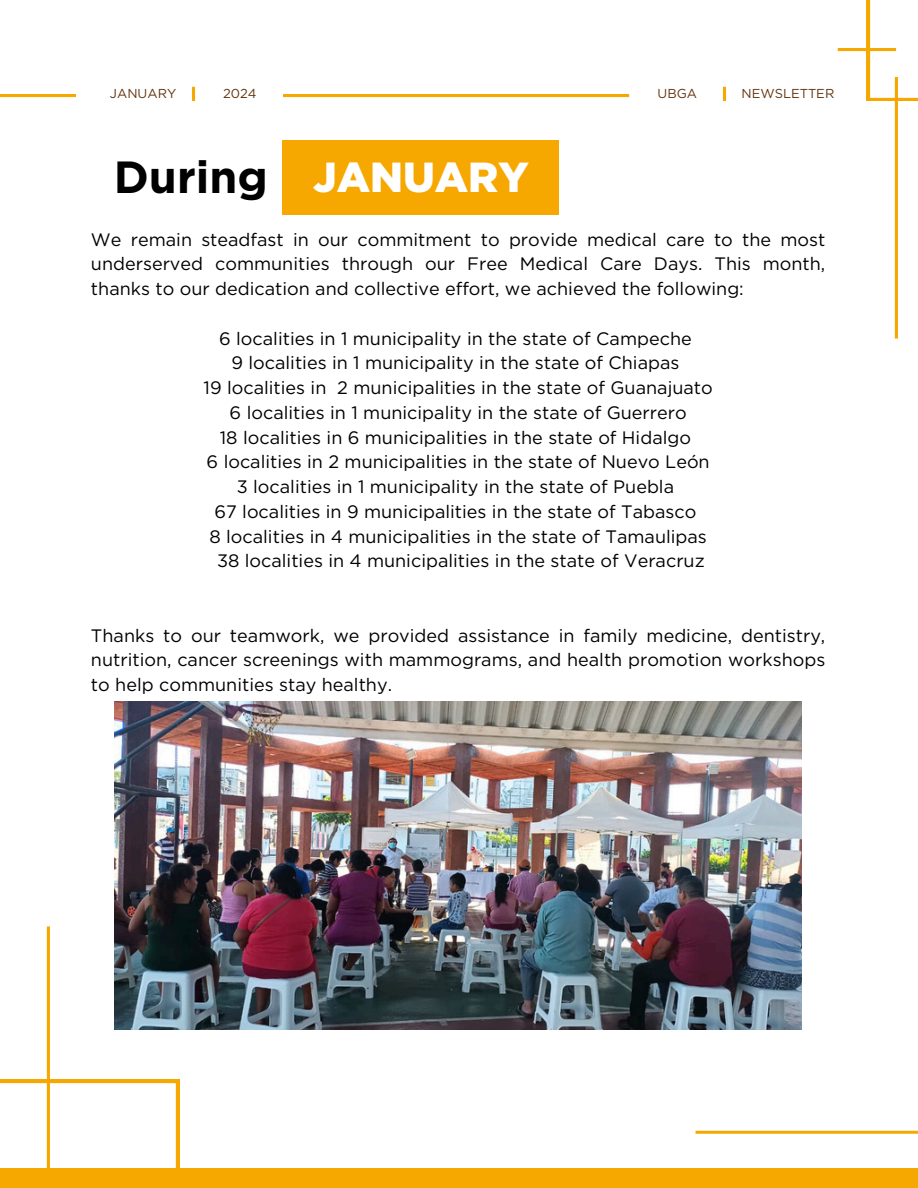
<style>
.page{position:relative;width:918px;height:1188px;background:#fff}
.page>*{position:absolute;margin:0;border:0;box-sizing:border-box;transform-origin:0 0}
.t1{font:700 45px "Gotham";color:#000}
.t2{font:900 42px "Gotham";color:#fff}
.t3{font:18px/24.8px "Gotham";color:#000;text-align:justify}
.t4{font:12.9px "Gotham";color:#643510}
</style>
<div class="page">
<img style="left:115px;top:702px;width:686px;height:327px">
<svg style="left:838px;top:0;width:80px;height:339px"></svg>
<svg style="left:0;top:87px;width:629px;height:14px"></svg>
<svg style="left:723px;top:87px;width:3px;height:14px"></svg>
<div style="left:283px;top:141px;width:276px;height:74px;background:#f7a800"></div>
<div style="left:0;top:1168px;width:917px;height:20px;background:#f7a800"></div>
<svg style="left:0;top:926px;width:179px;height:242px"></svg>
<svg style="left:695px;top:1131px;width:223px;height:3px"></svg>
<h4 class="t4" style="left:110px;top:86px;width:68px">JANUARY</h4>
<p class="t4" style="left:223px;top:86px;width:35px">2024</p>
<h4 class="t4" style="left:658px;top:86px;width:41px">UBGA</h4>
<h1 class="t4" style="left:742px;top:86px;width:94px">NEWSLETTER</h1>
<h2 class="t1" style="left:114px;top:150px;width:156px">During</h2>
<h4 class="t2" style="left:313px;top:152px;width:217px">JANUARY</h4>
<p class="t3" style="left:91px;top:227px;width:736px">We remain steadfast in our commitment to provide medical care to the most underserved communities through our Free Medical Care Days. This month, thanks to our dedication and collective effort, we achieved the following:</p>
<p class="t3" style="left:204px;top:326px;width:511px;text-align:center">6 localities in 1 municipality in the state of Campeche<br>9 localities in 1 municipality in the state of Chiapas<br>19 localities in 2 municipalities in the state of Guanajuato 6 localities in 1 municipality in the state of Guerrero<br>18 localities in 6 municipalities in the state of Hidalgo<br>6 localities in 2 municipalities in the state of Nuevo León 3 localities in 1 municipality in the state of Puebla<br>67 localities in 9 municipalities in the state of Tabasco<br>8 localities in 4 municipalities in the state of Tamaulipas 38 localities in 4 municipalities in the state of Veracruz</p>
<p class="t3" style="left:91px;top:623px;width:736px">Thanks to our teamwork, we provided assistance in family medicine, dentistry, nutrition, cancer screenings with mammograms, and health promotion workshops to help communities stay healthy.</p>
</div>
